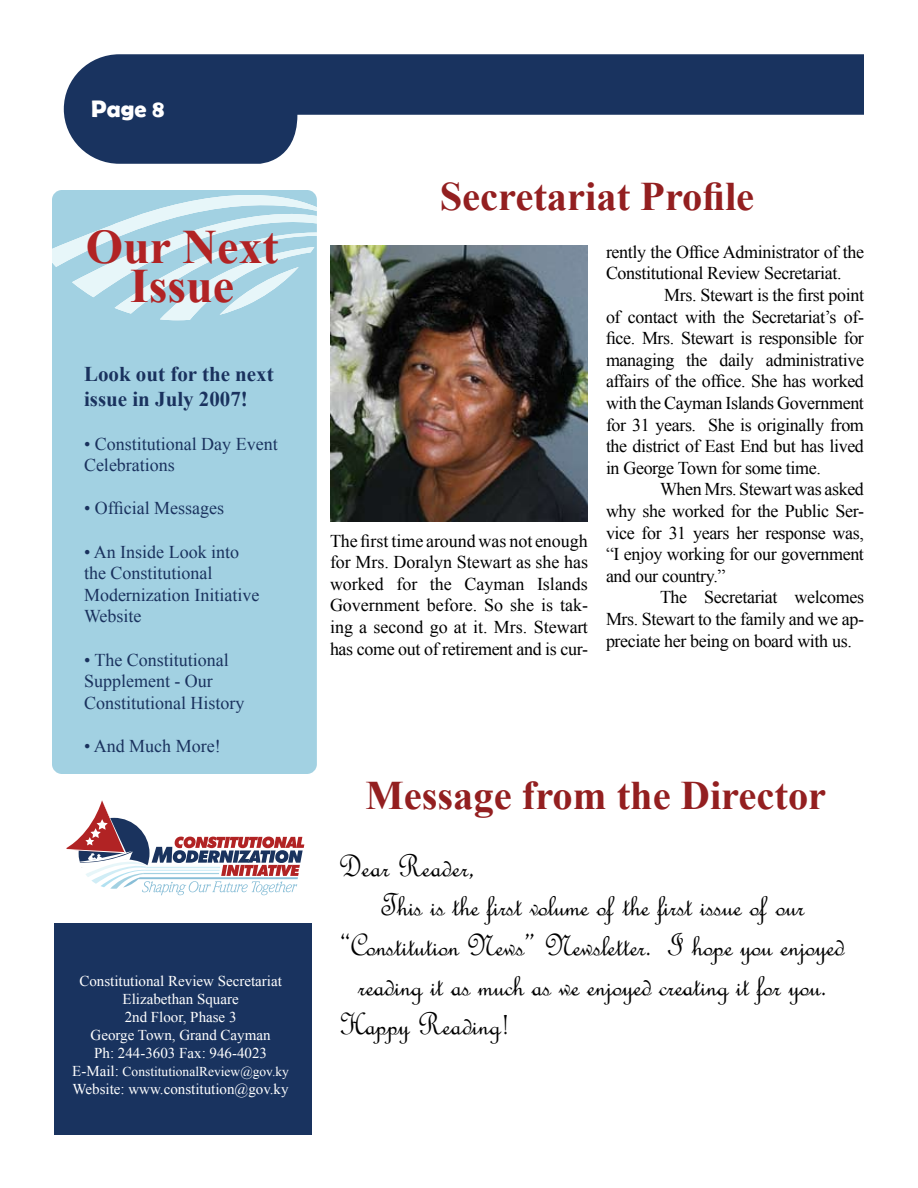
<style>
.page{position:relative;width:918px;height:1188px;background:#fff}
.page>*{position:absolute;margin:0;border:0;box-sizing:border-box;transform-origin:0 0}
.t1{font:700 48px/39px "Times New Roman";color:#b12324;text-align:center}
.t2{font:700 40.5px "Times New Roman";color:#931f20}
.t3{font:33px "French Script";letter-spacing:-.01em;color:#000}
.t4{font:700 24px "Berlin Sans FB Demi";color:#fff}
.t5{font:700 21px/25.2px "Times New Roman";color:#1a325e}
.t6{font:18px/21.6px "Times New Roman";letter-spacing:-.02em;color:#000;text-align:justify}
.t7{font:18px/21.6px "Times New Roman";color:#1a325e}
.t8{font:15px/18px "Times New Roman";color:#fff;text-align:center}
.t9{font:13.5px "Times New Roman";color:#fff}
.s1{font-size:15px}
</style>
<div class="page">
<div style="left:54px;top:923px;width:258px;height:211px;background:#19335f"></div>
<svg style="left:64px;top:54px;width:800px;height:110px;fill:#19335f"></svg>
<svg style="left:66px;top:800px;width:238px;height:95px"></svg>
<div style="left:52px;top:320px;width:265px;height:454px;background:#a2d1e2"></div>
<svg style="left:52px;top:190px;width:265px;height:130px;background:#b8dce9"></svg>
<img style="left:330px;top:246px;width:258px;height:276px">
<h3 class="t4" style="left:91px;top:95px;width:75px">Page 8</h3>
<h1 class="t1" style="left:86px;top:226px;width:194px">Our Next<br>Issue</h1>
<p class="t5" style="left:84px;top:361px;width:191px">Look out for the next issue in July 2007!</p>
<p class="t7" style="left:84px;top:433px;width:195px">• Constitutional Day Event<br>Celebrations</p>
<p class="t7" style="left:84px;top:497px;width:142px">• Official Messages</p>
<p class="t7" style="left:84px;top:541px;width:177px">• An Inside Look into the Constitutional<br>Modernization Initiative<br>Website</p>
<p class="t7" style="left:84px;top:649px;width:162px">• The Constitutional<br>Supplement - Our<br>Constitutional History</p>
<p class="t7" style="left:84px;top:735px;width:138px">• And Much More!</p>
<p class="t8" style="left:79px;top:972px;width:204px">Constitutional Review Secretariat<br>Elizabethan Square<br>2nd Floor, Phase 3<br>George Town, Grand Cayman<br>Ph: 244-3603 Fax: 946-4023</p>
<p class="t9" style="left:72px;top:1063px;width:218px"><span class="s1">E-Mail:</span> ConstitutionalReview@gov.ky</p>
<p class="t8" style="left:73px;top:1080px;width:218px">Website: www.constitution@gov.ky</p>
<h2 class="t2" style="left:440px;top:169px;width:316px">Secretariat Profile</h2>
<p class="t6" style="left:330px;top:529px;width:260px">The first time around was not enough for Mrs. Doralyn Stewart as she has worked for the Cayman Islands Government before. So she is tak&shy;ing a second go at it. Mrs. Stewart has come out of retirement and is cur-</p>
<p class="t6" style="left:606px;top:241px;width:260px">rently the Office Administrator of the<br>Constitutional Review Secretariat.</p>
<p class="t6" style="left:606px;top:284px;width:260px;text-indent:58px">Mrs. Stewart is the first point of contact with the Secretariat’s of&shy;fice. Mrs. Stewart is responsible for managing the daily administrative affairs of the office. She has worked with the Cayman Islands Government for 31 years. She is originally from the district of East End but has lived in George Town for some time.</p>
<p class="t6" style="left:606px;top:478px;width:259px;text-indent:54px">When Mrs. Stewart was asked why she worked for the Public Ser&shy;vice for 31 years her response was, “I enjoy working for our government and our country.”</p>
<p class="t6" style="left:606px;top:586px;width:260px;text-indent:54px">The Secretariat welcomes Mrs. Stewart to the family and we ap&shy;preciate her being on board with us.</p>
<h2 class="t2" style="left:366px;top:767px;width:462px">Message from the Director</h2>
<h3 class="t3" style="left:338px;top:845px;width:138px">Dear Reader,</h3>
<h3 class="t3" style="left:380px;top:885px;width:426px">This is the first volume of the first issue of our</h3>
<h3 class="t3" style="left:340px;top:925px;width:506px">“Constitution News” Newsletter. I hope you enjoyed</h3>
<h3 class="t3" style="left:358px;top:964px;width:470px">reading it as much as we enjoyed creating it for you.</h3>
<h3 class="t3" style="left:338px;top:1004px;width:173px">Happy Reading!</h3>
</div>
